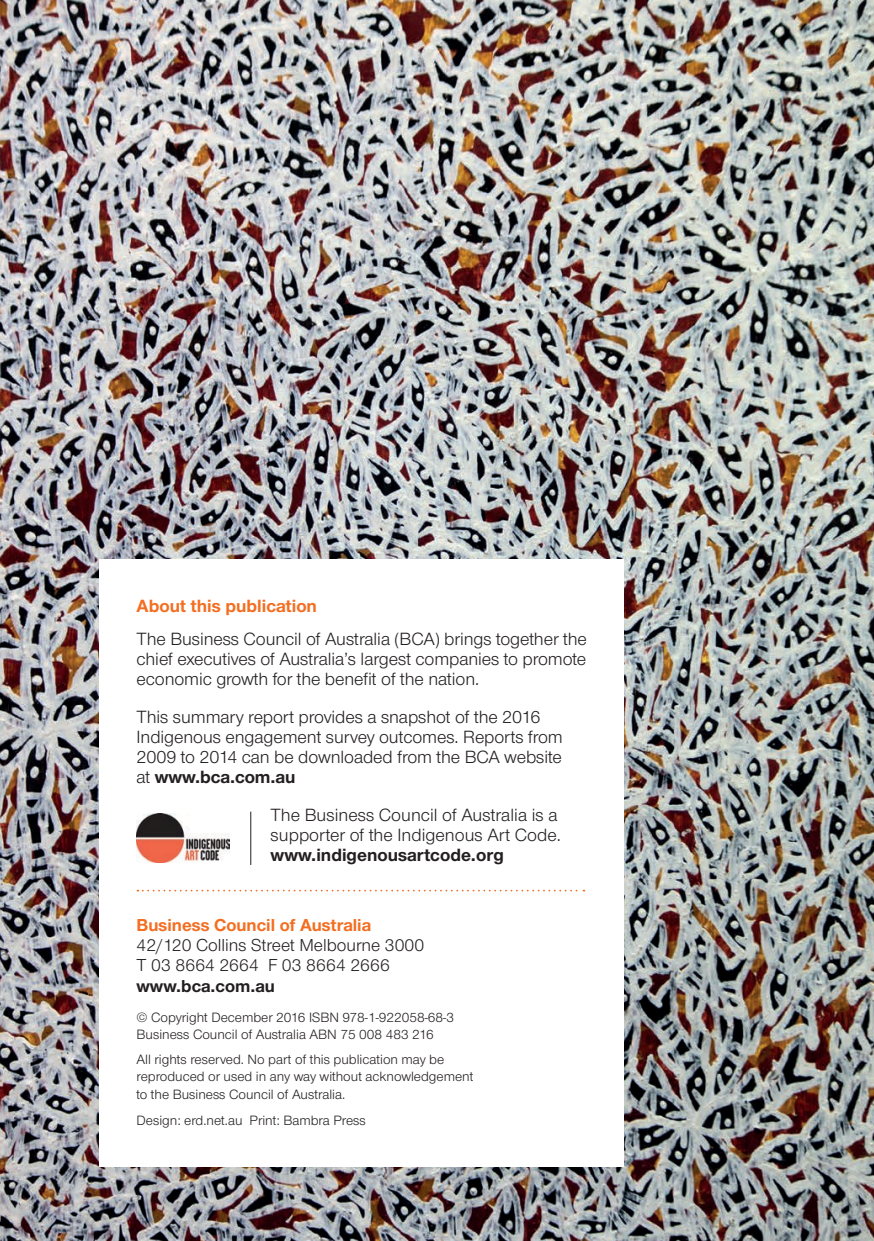
<style>
.page{position:relative;width:874px;height:1241px;background:#fff}
.page>*{position:absolute;margin:0;border:0;box-sizing:border-box;transform-origin:0 0}
.Body{font:18.38px/20.1px "Nimbus Sans Novus T";letter-spacing:-.005em;color:#231f20}
.Body-2{font:700 18.38px "Nimbus Sans Novus T";color:#f36e21}
.Body-3{font:17.85px/20.1px "Nimbus Sans Novus T";color:#231f20}
.Body-4{font:700 17.85px "Nimbus Sans Novus T";color:#f36e21}
.Body-5{font:14px/17.5px "Nimbus Sans Novus T";color:#231f20}
.s1{font-weight:700}
</style>
<div class="page">
<img style="left:0;top:0;width:873px;height:1240px">
<div style="left:99px;top:559px;width:524px;height:607px;background:#fff"></div>
<svg style="left:137px;top:889px;width:447px;height:2px"></svg>
<img style="left:136px;top:813px;width:94px;height:49px">
<hr style="left:250px;top:811px;width:1px;height:53px;background:#231f20">
<p class="Body-2" style="left:136px;top:595px;width:182px">About this publication</p>
<p class="Body" style="left:136px;top:628px;width:451px;text-align:justify">The Business Council of Australia (BCA) brings together the chief executives of Australia’s largest companies to promote economic growth for the benefit of the nation.</p>
<p class="Body" style="left:136px;top:706px;width:427px">This summary report provides a snapshot of the 2016<br>Indigenous engagement survey outcomes. Reports from 2009 to 2014 can be downloaded from the BCA website at <span class="s1">www.bca.com.au</span></p>
<p class="Body" style="left:270px;top:804px;width:291px">The Business Council of Australia is a supporter of the Indigenous Art Code. <span class="s1">www.indigenousartcode.org</span></p>
<p class="Body-4" style="left:136px;top:914px;width:236px">Business Council of Australia</p>
<p class="Body-3" style="left:136px;top:934px;width:289px">42/120 Collins Street Melbourne 3000<br>T 03 8664 2664 F 03 8664 2666 <span class="s1">www.bca.com.au</span></p>
<p class="Body-5" style="left:136px;top:1007px;width:319px">© Copyright December 2016 ISBN 978-1-922058-68-3<br>Business Council of Australia ABN 75 008 483 216</p>
<p class="Body-5" style="left:136px;top:1050px;width:338px">All rights reserved. No part of this publication may be reproduced or used in any way without acknowledgement to the Business Council of Australia.</p>
<p class="Body-5" style="left:136px;top:1110px;width:230px">Design: erd.net.au Print: Bambra Press</p>
</div>
